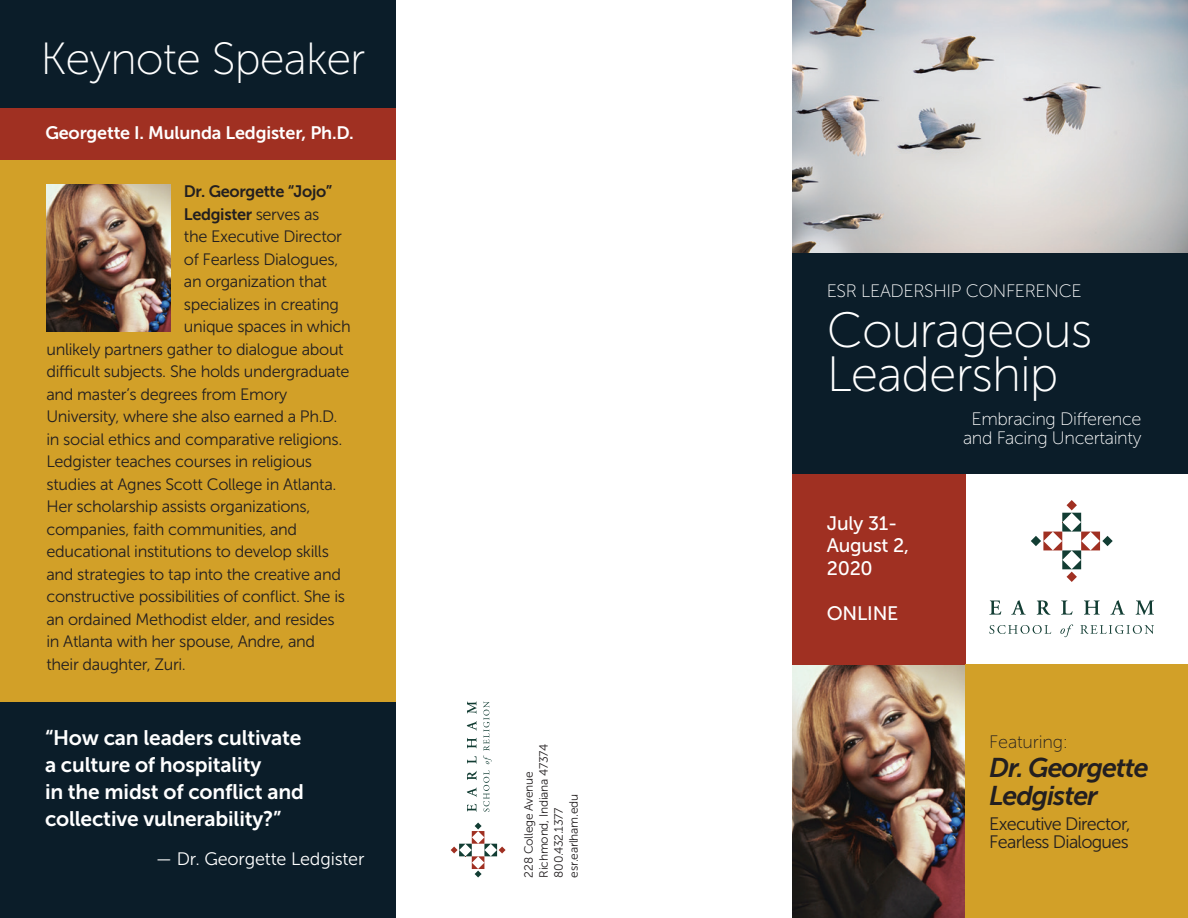
<style>
.page{position:relative;width:1188px;height:918px;background:#fff}
.page>*{position:absolute;margin:0;border:0;box-sizing:border-box;transform-origin:0 0}
.t1{font:49.5px/45px "Museo Sans 100";letter-spacing:-.02em;color:#fff}
.t2{font:45px "Museo Sans 100";letter-spacing:-.02em;color:#fff}
.t3{font:italic 27px/28.5px "Museo Sans 700";letter-spacing:-.04em;color:#231f20}
.t4{font:21px/27px "Museo Sans 700";letter-spacing:-.01em;color:#fff}
.t5{font:19.5px/22.5px "Museo Sans 500";letter-spacing:-.01em;color:#fff}
.t6{font:18px/19.5px "Museo Sans 100";letter-spacing:-.02em;color:#fff;text-align:center}
.t7{font:18px/18px "Museo Sans 300";letter-spacing:-.04em;color:#231f20}
.t8{font:18px "Museo Sans 700";letter-spacing:-.01em;color:#fff}
.t9{font:18px "Museo Sans 300";letter-spacing:-.01em;color:#fff}
.t10{font:18px "Museo Sans 100";letter-spacing:-.01em;color:#231f20}
.t11{font:16.5px "Museo Sans 300";letter-spacing:-.02em;color:#231f20}
.t12{font:16.5px/22.5px "Museo Sans 700";letter-spacing:-.02em;color:#231f20}
.t13{font:12px/15px "Museo Sans 300";letter-spacing:-.02em;color:#231f20}
.s1{font-family:"Museo Sans 300"}
</style>
<div class="page">
<div style="left:0;top:694px;width:396px;height:224px;background:#0b1d29"></div>
<svg style="left:989px;top:625px;width:62px;height:9px"></svg>
<svg style="left:1060px;top:624px;width:13px;height:13px"></svg>
<svg style="left:1080px;top:625px;width:74px;height:9px"></svg>
<svg style="left:989px;top:600px;width:12px;height:15px"></svg>
<svg style="left:1011px;top:600px;width:15px;height:15px"></svg>
<svg style="left:1037px;top:600px;width:14px;height:15px"></svg>
<svg style="left:1061px;top:600px;width:12px;height:15px"></svg>
<svg style="left:1084px;top:600px;width:16px;height:15px"></svg>
<svg style="left:1110px;top:600px;width:15px;height:15px"></svg>
<svg style="left:1136px;top:600px;width:18px;height:15px"></svg>
<svg style="left:1031px;top:500px;width:82px;height:82px"></svg>
<svg style="left:483px;top:770px;width:6px;height:42px"></svg>
<svg style="left:483px;top:701px;width:9px;height:63px"></svg>
<svg style="left:467px;top:804px;width:9px;height:8px"></svg>
<svg style="left:467px;top:788px;width:9px;height:9px"></svg>
<svg style="left:467px;top:771px;width:10px;height:9px"></svg>
<svg style="left:467px;top:756px;width:9px;height:8px"></svg>
<svg style="left:467px;top:738px;width:9px;height:10px"></svg>
<svg style="left:467px;top:722px;width:9px;height:8px"></svg>
<svg style="left:467px;top:701px;width:10px;height:13px"></svg>
<svg style="left:451px;top:823px;width:55px;height:54px"></svg>
<img style="left:792px;top:665px;width:173px;height:253px">
<div style="left:0;top:157px;width:396px;height:545px;background:#d2a028"></div>
<div style="left:792px;top:474px;width:173px;height:191px;background:#a03022"></div>
<div style="left:965px;top:665px;width:223px;height:253px;background:#d2a028"></div>
<img style="left:792px;top:0;width:396px;height:253px">
<div style="left:792px;top:253px;width:396px;height:221px;background:#0b1d29"></div>
<div style="left:0;top:0;width:396px;height:108px;background:#0b1d29"></div>
<div style="left:0;top:108px;width:396px;height:52px;background:#a03022"></div>
<img style="left:46px;top:185px;width:124px;height:146px">
<h2 class="t2" style="left:40px;top:35px;width:327px">Keynote Speaker</h2>
<p class="t8" style="left:45px;top:123px;width:310px">Georgette I. Mulunda Ledgister, Ph.D.</p>
<p class="t12" style="left:184px;top:180px;width:150px">Dr. Georgette “Jojo”<br>Ledgister <span class="s1">serves as</span></p>
<p class="t11" style="left:184px;top:227px;width:160px">the Executive Director</p>
<p class="t11" style="left:184px;top:250px;width:156px">of Fearless Dialogues,</p>
<p class="t11" style="left:184px;top:273px;width:145px">an organization that</p>
<p class="t11" style="left:184px;top:295px;width:157px">specializes in creating</p>
<p class="t11" style="left:184px;top:318px;width:168px">unique spaces in which</p>
<p class="t11" style="left:46px;top:340px;width:299px">unlikely partners gather to dialogue about</p>
<p class="t11" style="left:46px;top:363px;width:305px">difficult subjects. She holds undergraduate</p>
<p class="t11" style="left:46px;top:385px;width:242px">and master’s degrees from Emory</p>
<p class="t11" style="left:46px;top:408px;width:293px">University, where she also earned a Ph.D.</p>
<p class="t11" style="left:46px;top:430px;width:298px">in social ethics and comparative religions.</p>
<p class="t11" style="left:46px;top:453px;width:267px">Ledgister teaches courses in religious</p>
<p class="t11" style="left:46px;top:475px;width:292px">studies at Agnes Scott College in Atlanta.</p>
<p class="t11" style="left:46px;top:498px;width:266px">Her scholarship assists organizations,</p>
<p class="t11" style="left:46px;top:520px;width:252px">companies, faith communities, and</p>
<p class="t11" style="left:46px;top:543px;width:284px">educational institutions to develop skills</p>
<p class="t11" style="left:46px;top:565px;width:296px">and strategies to tap into the creative and</p>
<p class="t11" style="left:46px;top:588px;width:300px">constructive possibilities of conflict. She is</p>
<p class="t11" style="left:46px;top:610px;width:290px">an ordained Methodist elder, and resides</p>
<p class="t11" style="left:46px;top:633px;width:270px">in Atlanta with her spouse, Andre, and</p>
<p class="t11" style="left:46px;top:655px;width:141px">their daughter, Zuri.</p>
<p class="t4" style="left:45px;top:724px;width:260px">“How can leaders cultivate a culture of hospitality<br>in the midst of conflict and collective vulnerability?”</p>
<p class="t9" style="left:156px;top:849px;width:210px">— Dr. Georgette Ledgister</p>
<p class="t13" style="left:521px;top:878px;width:135px;rotate:-90deg">228 College Avenue<br>Richmond, Indiana 47374<br>800.432.1377 esr.earlham.edu</p>
<p class="t6" style="left:827px;top:281px;width:257px">ESR LEADERSHIP CONFERENCE</p>
<h1 class="t1" style="left:827px;top:308px;width:267px">Courageous<br>Leadership</h1>
<p class="t6" style="left:963px;top:409px;width:180px">Embracing Difference and Facing Uncertainty</p>
<p class="t5" style="left:827px;top:512px;width:84px">July 31-<br>August 2,<br>2020</p>
<p class="t5" style="left:827px;top:602px;width:73px">ONLINE</p>
<p class="t10" style="left:989px;top:733px;width:80px">Featuring:</p>
<h3 class="t3" style="left:989px;top:753px;width:161px">Dr. Georgette<br>Ledgister</h3>
<p class="t7" style="left:989px;top:815px;width:143px">Executive Director,<br>Fearless Dialogues</p>
</div>
